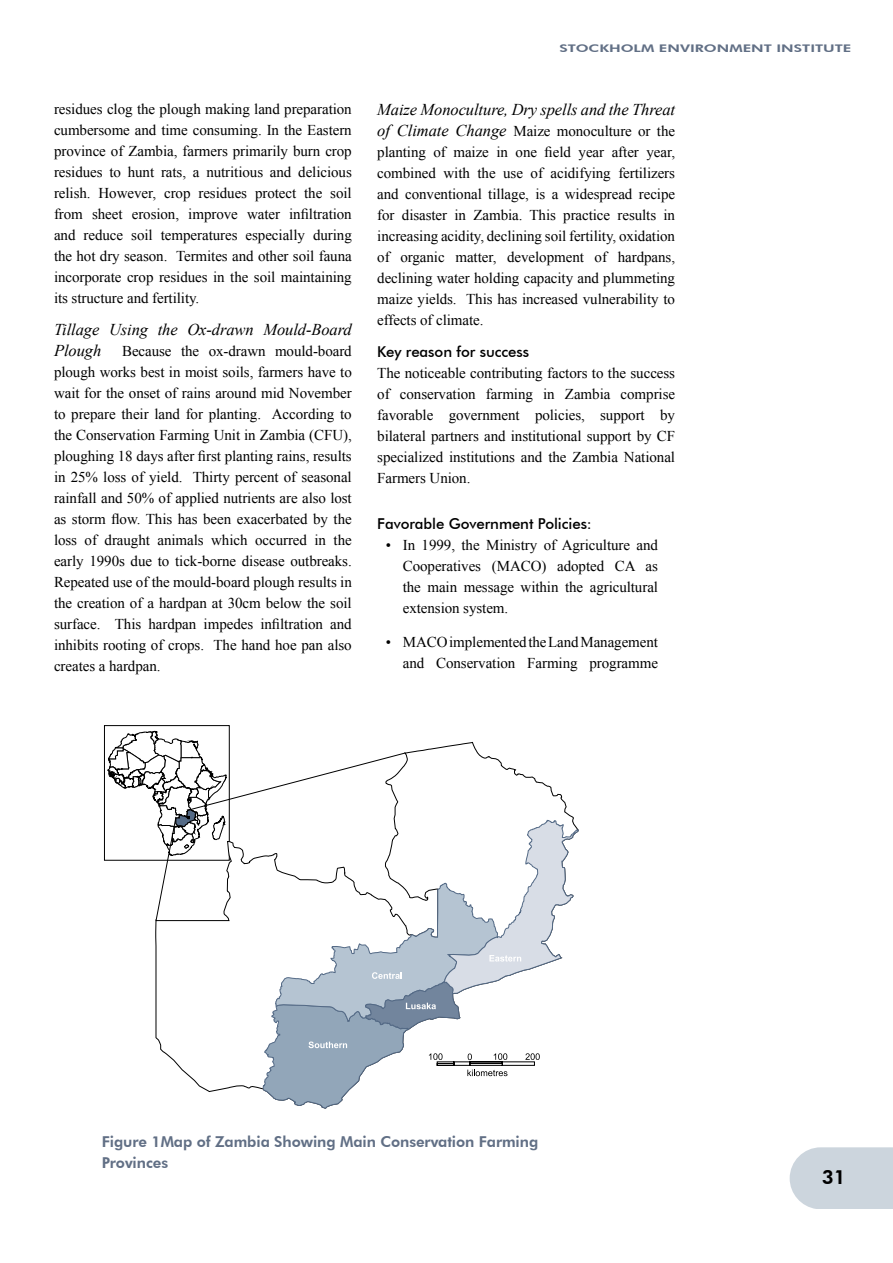
<style>
.page{position:relative;width:893px;height:1263px;background:#fff}
.page>*{position:absolute;margin:0;border:0;box-sizing:border-box;transform-origin:0 0}
.t1{font:800 19.5px "Futura BT";color:#000}
.t2{font:italic 16.5px/21px "Times New Roman";letter-spacing:-.005em;color:#000}
.t3{font:15px/21px "Times New Roman";letter-spacing:-.005em;color:#000;text-align:justify}
.t4{font:800 15px/21px "Futura BT";letter-spacing:-.005em;color:#616f85}
.t5{font:500 15px "Futura BT";letter-spacing:-.005em;color:#000}
.t6{font:800 10.5px "Futura BT";color:#616f85;scale:1.43 1}
.s1{font-style:italic;font-size:16.5px}
</style>
<div class="page">
<svg style="left:790px;top:1147px;width:103px;height:62px;background:#cfd7df"></svg>
<div style="left:104px;top:725px;width:125px;height:135px;border:1px solid #000"></div>
<svg style="left:107px;top:731px;width:472px;height:377px"></svg>
<p class="t3" style="left:54px;top:98px;width:299px">residues clog the plough making land preparation cumbersome and time consuming. In the Eastern province of Zambia, farmers primarily burn crop residues to hunt rats, a nutritious and delicious relish. However, crop residues protect the soil from sheet erosion, improve water infiltration and reduce soil temperatures especially during the hot dry season. Termites and other soil fauna incorporate crop residues in the soil maintaining its structure and fertility.</p>
<p class="t2" style="left:54px;top:318px;width:299px">Tillage Using the Ox-drawn Mould-Board<br>Plough</p>
<p class="t3" style="left:54px;top:340px;width:299px;text-indent:68px">Because the ox-drawn mould-board plough works best in moist soils, farmers have to wait for the onset of rains around mid November to prepare their land for planting. According to the Conservation Farming Unit in Zambia (CFU), ploughing 18 days after first planting rains, results in 25% loss of yield. Thirty percent of seasonal rainfall and 50% of applied nutrients are also lost as storm flow. This has been exacerbated by the loss of draught animals which occurred in the early 1990s due to tick-borne disease outbreaks.<br>Repeated use of the mould-board plough results in the creation of a hardpan at 30cm below the soil surface. This hardpan impedes infiltration and inhibits rooting of crops. The hand hoe pan also creates a hardpan.</p>
<p class="t6" style="left:559px;top:42px;width:21px">Stockholm</p>
<p class="t6" style="left:659px;top:42px;width:23px">Enviro</p>
<p class="t6" style="left:717px;top:42px;width:94px">nme nt Institute</p>
<p class="t2" style="left:377px;top:99px;width:299px">Maize Monoculture, Dry spells and the Threat</p>
<p class="t3" style="left:377px;top:120px;width:299px"><span class="s1">of Climate Change</span> Maize monoculture or the planting of maize in one field year after year, combined with the use of acidifying fertilizers and conventional tillage, is a widespread recipe for disaster in Zambia. This practice results in increasing acidity, declining soil fertility, oxidation of organic matter, development of hardpans, declining water holding capacity and plummeting maize yields. This has increased vulnerability to effects of climate.</p>
<p class="t5" style="left:377px;top:342px;width:153px">Key reason for success</p>
<p class="t3" style="left:377px;top:362px;width:299px">The noticeable contributing factors to the success of conservation farming in Zambia comprise favorable government policies, support by bilateral partners and institutional support by CF specialized institutions and the Zambia National Farmers Union.</p>
<p class="t5" style="left:377px;top:515px;width:216px">Favorable Government Policies:</p>
<p class="t3" style="left:403px;top:535px;width:257px;text-indent:-17px">• In 1999, the Ministry of Agriculture and Cooperatives (MACO) adopted CA as the main message within the agricultural extension system.</p>
<p class="t3" style="left:386px;top:631px;width:274px;text-align:right">• MACO implemented the Land Management and Conservation Farming programme</p>
<p class="t4" style="left:102px;top:1131px;width:438px">Figure 1Map of Zambia Showing Main Conservation Farming<br>Provinces</p>
<h1 class="t1" style="left:822px;top:1165px;width:25px">31</h1>
</div>
